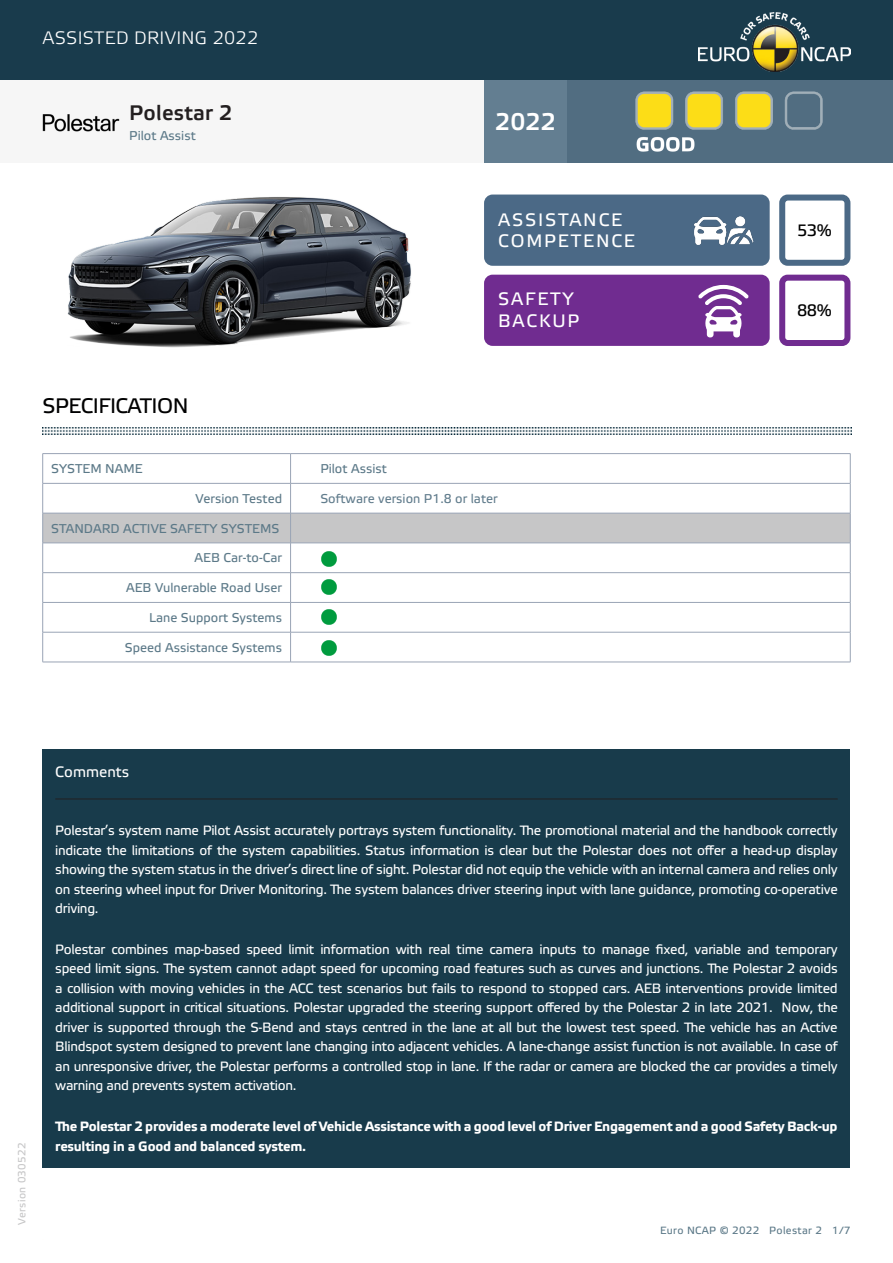
<style>
.page{position:relative;width:893px;height:1263px;background:#fff}
.page>*{position:absolute;margin:0;border:0;box-sizing:border-box;transform-origin:0 0}
.Make_-_Model_title{font:24px "Etelka Medium Pro";color:#fff}
.Chapter_title{font:21px "Etelka Text Pro";letter-spacing:-.025em;color:#000001}
.Make_-_Model_title-2{font:21px "Etelka Medium Pro";letter-spacing:.01em;color:#231f20}
.Area_titles{font:18px/21.6px "Etelka Text Pro";letter-spacing:.1em;color:#fff}
.t1{font:18px "Etelka Light Pro";letter-spacing:.015em;color:#fff}
.Percentage{font:16.5px "Etelka Text Pro";color:#000001}
.Chapter_title-2{font:16.5px "Etelka Text Pro";color:#000001}
.Comments_Title{font:15px "Etelka Text Pro";color:#fff}
.Comments{font:13.5px/19.5px "Etelka Text Pro";letter-spacing:-.02em;color:#fff;text-align:justify}
.Comments-2{font:700 13.5px/19.5px "Etelka Text Pro";letter-spacing:-.02em;color:#fff}
.Table_Title{font:12.75px "Etelka Text Pro";color:#5c7988}
.t2{font:12.75px "Etelka Text Pro";color:#627d8d}
.t3{font:10.5px "Etelka Text Pro";letter-spacing:.03em;color:#5c7988}
.t4{font:10.5px "Etelka Text Pro";letter-spacing:.03em;color:#c6c6c7}
</style>
<div class="page">
<div style="left:0;top:0;width:893px;height:81px;background:#193b4c"></div>
<img style="left:698px;top:12px;width:152px;height:59px">
<div style="left:0;top:81px;width:893px;height:82px;background:#f6f6f6"></div>
<img style="left:43px;top:114px;width:77px;height:18px">
<img style="left:67px;top:197px;width:344px;height:150px">
<div style="left:43px;top:749px;width:807px;height:419px;background:#183b4b"></div>
<hr style="left:55px;top:799px;width:783px;height:1px;background:#231f20">
<div style="left:779px;top:195px;width:71px;height:71px;border:6px solid #4b6986;border-radius:6px"></div>
<div style="left:484px;top:195px;width:286px;height:71px;background:#4b6986;border-radius:9px"></div>
<div style="left:484px;top:275px;width:286px;height:71px;background:#702c90;border-radius:9px"></div>
<div style="left:779px;top:275px;width:71px;height:71px;border:6px solid #702c90;border-radius:6px"></div>
<svg style="left:698px;top:285px;width:51px;height:52px"></svg>
<img style="left:694px;top:216px;width:59px;height:29px">
<hr style="left:43px;top:453px;width:248px;height:1px;background:#99a4b5">
<svg style="left:42px;top:454px;width:1px;height:29px"></svg>
<hr style="left:291px;top:453px;width:559px;height:1px;background:#99a4b5">
<svg style="left:290px;top:454px;width:1px;height:29px"></svg>
<svg style="left:850px;top:454px;width:1px;height:29px"></svg>
<hr style="left:43px;top:483px;width:248px;height:1px;background:#99a4b5">
<hr style="left:42px;top:483px;width:1px;height:30px;background:#99a4b5">
<hr style="left:291px;top:483px;width:559px;height:1px;background:#99a4b5">
<hr style="left:290px;top:483px;width:1px;height:30px;background:#99a4b5">
<hr style="left:850px;top:483px;width:1px;height:30px;background:#99a4b5">
<svg style="left:42px;top:513px;width:809px;height:119px"></svg>
<hr style="left:43px;top:632px;width:248px;height:1px;background:#99a4b5">
<hr style="left:42px;top:632px;width:1px;height:30px;background:#99a4b5">
<hr style="left:291px;top:632px;width:559px;height:1px;background:#99a4b5">
<hr style="left:290px;top:632px;width:1px;height:30px;background:#99a4b5">
<hr style="left:850px;top:632px;width:1px;height:30px;background:#99a4b5">
<hr style="left:43px;top:662px;width:248px;height:1px;background:#99a4b5">
<hr style="left:291px;top:662px;width:559px;height:1px;background:#99a4b5">
<img style="left:320px;top:549px;width:19px;height:19px">
<img style="left:320px;top:578px;width:19px;height:19px">
<img style="left:320px;top:608px;width:19px;height:19px">
<img style="left:321px;top:640px;width:16px;height:16px">
<img style="left:43px;top:427px;width:808px;height:7px">
<div style="left:564px;top:81px;width:329px;height:82px;background:#516d81"></div>
<img style="left:635px;top:91px;width:188px;height:61px">
<div style="left:484px;top:81px;width:83px;height:82px;background:#637e91"></div>
<p class="t1" style="left:43px;top:28px;width:217px">ASSISTED DRIVING 2022</p>
<p class="Make_-_Model_title-2" style="left:129px;top:102px;width:105px">Polestar 2</p>
<p class="Table_Title" style="left:129px;top:129px;width:68px">Pilot Assist</p>
<p class="Chapter_title" style="left:43px;top:394px;width:147px">SPECIFICATION</p>
<p class="Make_-_Model_title" style="left:495px;top:109px;width:62px">2022</p>
<p class="Area_titles" style="left:498px;top:210px;width:138px">ASSISTANCE<br>COMPETENCE</p>
<p class="Area_titles" style="left:498px;top:289px;width:83px">SAFETY<br>BACKUP</p>
<p class="Table_Title" style="left:51px;top:462px;width:93px">SYSTEM NAME</p>
<p class="Table_Title" style="left:320px;top:462px;width:68px">Pilot Assist</p>
<p class="Table_Title" style="left:196px;top:492px;width:88px">Version Tested</p>
<p class="t2" style="left:320px;top:492px;width:179px">Software version P1.8 or later</p>
<p class="Table_Title" style="left:51px;top:521px;width:230px">STANDARD ACTIVE SAFETY SYSTEMS</p>
<p class="Table_Title" style="left:195px;top:551px;width:89px">AEB Car-to-Car</p>
<p class="Table_Title" style="left:126px;top:581px;width:157px">AEB Vulnerable Road User</p>
<p class="Table_Title" style="left:149px;top:611px;width:134px">Lane Support Systems</p>
<p class="Table_Title" style="left:125px;top:640px;width:159px">Speed Assistance Systems</p>
<p class="Percentage" style="left:797px;top:222px;width:36px">53%</p>
<p class="Chapter_title-2" style="left:797px;top:302px;width:36px">88%</p>
<p class="t4" style="left:16px;top:1225px;width:84px;rotate:-90deg">Version 030522</p>
<p class="Comments_Title" style="left:55px;top:764px;width:76px">Comments</p>
<p class="Comments" style="left:55px;top:821px;width:784px">Polestar’s system name Pilot Assist accurately portrays system functionality. The promotional material and the handbook correctly indicate the limitations of the system capabilities. Status information is clear but the Polestar does not offer a head-up display showing the system status in the driver’s direct line of sight. Polestar did not equip the vehicle with an internal camera and relies only on steering wheel input for Driver Monitoring. The system balances driver steering input with lane guidance, promoting co-operative driving.</p>
<p class="Comments" style="left:55px;top:940px;width:784px">Polestar combines map-based speed limit information with real time camera inputs to manage fixed, variable and temporary speed limit signs. The system cannot adapt speed for upcoming road features such as curves and junctions. The Polestar 2 avoids a collision with moving vehicles in the ACC test scenarios but fails to respond to stopped cars. AEB interventions provide limited additional support in critical situations. Polestar upgraded the steering support offered by the Polestar 2 in late 2021. Now, the driver is supported through the S-Bend and stays centred in the lane at all but the lowest test speed. The vehicle has an Active Blindspot system designed to prevent lane changing into adjacent vehicles. A lane-change assist function is not available. In case of an unresponsive driver, the Polestar performs a controlled stop in lane. If the radar or camera are blocked the car provides a timely warning and prevents system activation.</p>
<p class="Comments-2" style="left:55px;top:1117px;width:784px">The Polestar 2 provides a moderate level of Vehicle Assistance with a good level of Driver Engagement and a good Safety Back-up resulting in a Good and balanced system.</p>
<p class="t3" style="left:660px;top:1225px;width:192px">Euro NCAP © 2022 Polestar 2 1/7</p>
</div>
